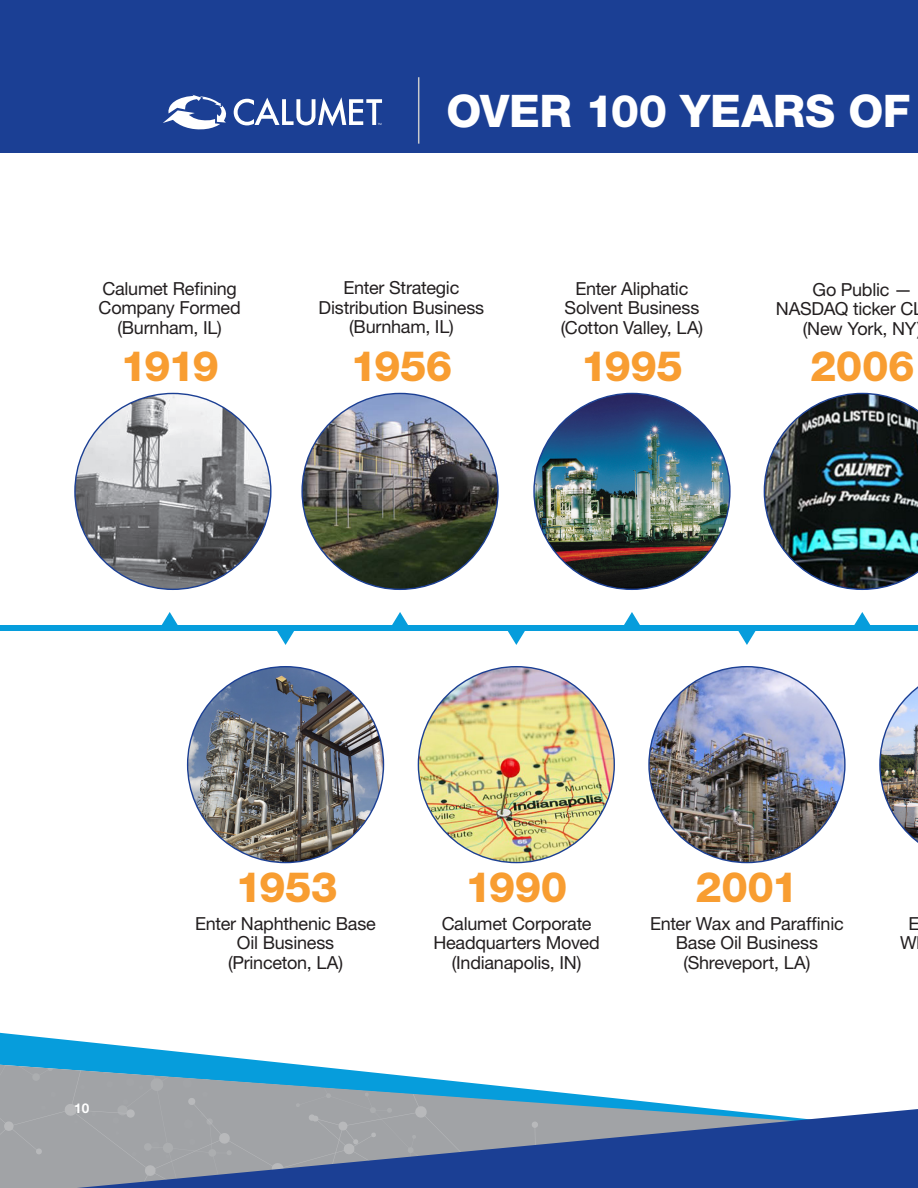
<style>
.page{position:relative;width:918px;height:1188px;background:#fff}
.page>*{position:absolute;margin:0;border:0;box-sizing:border-box;transform-origin:0 0}
.t1{font:800 45px "Helvetica Neue LT Std";letter-spacing:-.005em;color:#fff}
.t2{font:800 42px "Helvetica Neue LT Std";letter-spacing:-.015em;color:#f89d31}
.t3{font:18px/19.5px "Helvetica Neue LT Std";letter-spacing:-.015em;color:#231f20;text-align:center}
.t4{font:700 13.5px "Helvetica Neue LT Std";color:#fff}
</style>
<div class="page">
<svg style="left:0;top:1032px;width:302px;height:33px"></svg>
<img style="left:764px;top:393px;width:154px;height:197px">
<img style="left:879px;top:686px;width:39px;height:157px">
<img style="left:75px;top:393px;width:196px;height:196px;border-radius:98px">
<img style="left:302px;top:393px;width:196px;height:196px;border-radius:98px">
<img style="left:534px;top:393px;width:196px;height:196px;border-radius:98px">
<img style="left:188px;top:667px;width:196px;height:196px;border-radius:98px">
<img style="left:418px;top:667px;width:196px;height:196px;border-radius:98px">
<img style="left:649px;top:667px;width:196px;height:196px;border-radius:98px">
<div style="left:0;top:0;width:918px;height:152px;background:#1b3f94"></div>
<svg style="left:163px;top:95px;width:64px;height:34px"></svg>
<svg style="left:234px;top:97px;width:148px;height:29px"></svg>
<hr style="left:418px;top:77px;width:1px;height:67px;background:#c9cacc">
<div style="left:0;top:625px;width:918px;height:6px;background:#069ddc"></div>
<svg style="left:161px;top:612px;width:17px;height:13px"></svg>
<svg style="left:392px;top:612px;width:16px;height:13px"></svg>
<svg style="left:624px;top:612px;width:16px;height:13px"></svg>
<svg style="left:854px;top:612px;width:17px;height:13px"></svg>
<svg style="left:277px;top:631px;width:17px;height:14px"></svg>
<svg style="left:508px;top:631px;width:17px;height:14px"></svg>
<svg style="left:738px;top:631px;width:18px;height:14px"></svg>
<svg style="left:452px;top:1081px;width:262px;height:28px"></svg>
<svg style="left:0;top:1065px;width:452px;height:123px;background:#82a6b6"></svg>
<svg style="left:77px;top:1109px;width:841px;height:79px;background:#5e729f"></svg>
<p class="t3" style="left:99px;top:279px;width:144px">Calumet Refining<br>Company Formed (Burnham, IL)</p>
<h2 class="t2" style="left:121px;top:341px;width:100px">1919</h2>
<h1 class="t1" style="left:446px;top:84px;width:466px">OVER 100 YEARS OF</h1>
<p class="t3" style="left:319px;top:278px;width:167px">Enter Strategic<br>Distribution Business (Burnham, IL)</p>
<h2 class="t2" style="left:350px;top:341px;width:103px">1956</h2>
<p class="t3" style="left:561px;top:279px;width:144px">Enter Aliphatic<br>Solvent Business (Cotton Valley, LA)</p>
<h2 class="t2" style="left:581px;top:341px;width:104px">1995</h2>
<p class="t3" style="left:776px;top:279px;width:142px;text-align:right">Go Public —<br>NASDAQ ticker C (New York, NY</p>
<h2 class="t2" style="left:810px;top:341px;width:106px">2006</h2>
<p class="t4" style="left:74px;top:1100px;width:17px">10</p>
<h2 class="t2" style="left:235px;top:863px;width:104px">1953</h2>
<h2 class="t2" style="left:465px;top:863px;width:104px">1990</h2>
<h2 class="t2" style="left:696px;top:863px;width:104px">2001</h2>
<p class="t3" style="left:195px;top:913px;width:182px">Enter Naphthenic Base<br>Oil Business (Princeton, LA)</p>
<p class="t3" style="left:433px;top:913px;width:168px">Calumet Corporate<br>Headquarters Moved (Indianapolis, IN)</p>
<p class="t3" style="left:650px;top:913px;width:195px">Enter Wax and Paraffinic<br>Base Oil Business (Shreveport, LA)</p>
<p class="t3" style="left:900px;top:913px;width:21px">E<br>W</p>
</div>
